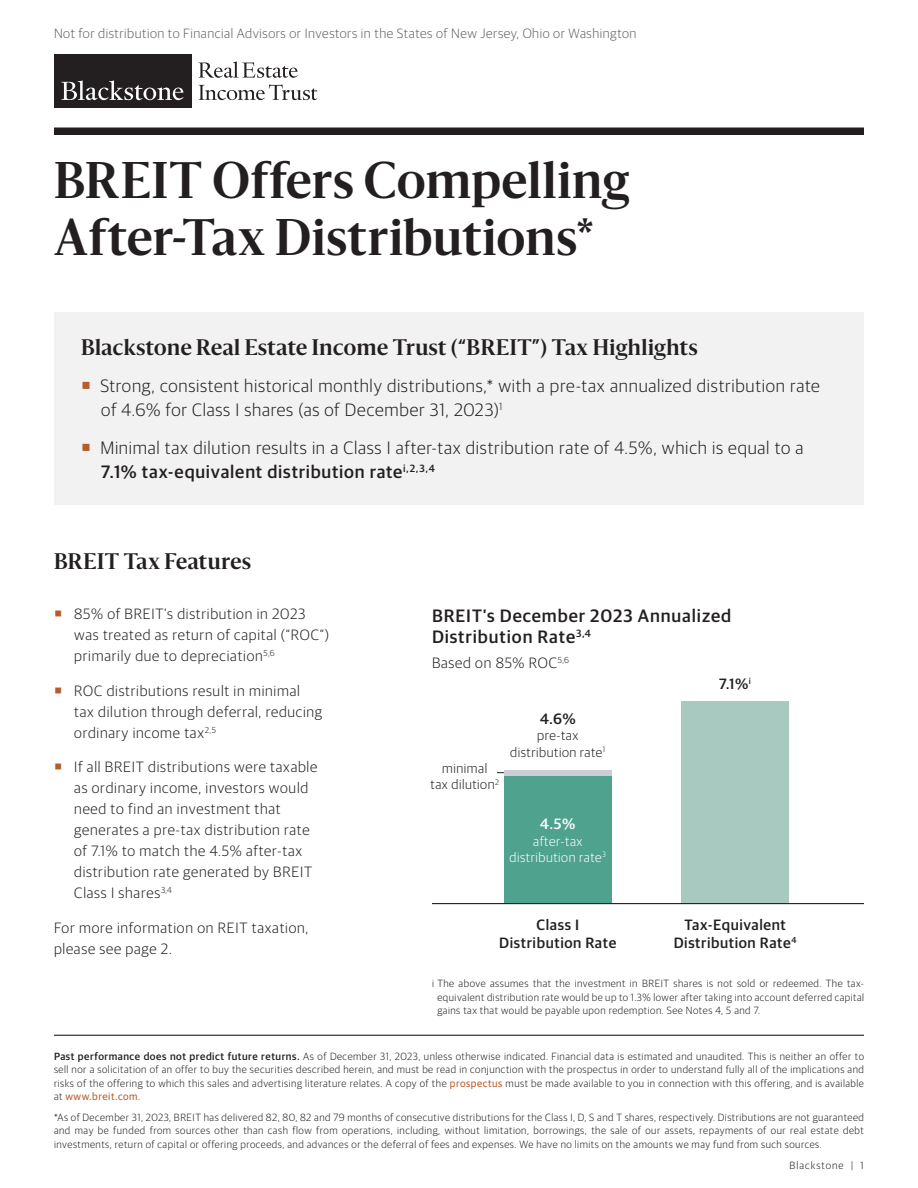
<style>
.page{position:relative;width:918px;height:1188px;background:#fff}
.page>*{position:absolute;margin:0;border:0;box-sizing:border-box;transform-origin:0 0}
.t1{font:600 48px/57px "Sanomat";letter-spacing:.02em;color:#231f20}
.t2{font:600 21px "Sanomat";letter-spacing:.025em;color:#231f20}
.t3{font:300 18px/24px "Guardian Sans";letter-spacing:.04em;color:#231f20}
.t4{font:500 18px/21.6px "Guardian Sans";letter-spacing:.05em;color:#231f20}
.t5{font:300 15px/21px "Guardian Sans";letter-spacing:.05em;color:#231f20}
.t6{font:500 15px/18px "Guardian Sans";letter-spacing:.04em;color:#231f20;text-align:center}
.t7{font:500 15px "Guardian Sans";color:#fff}
.t8{font:300 13.5px "Guardian Sans";letter-spacing:.04em;color:#636366}
.t9{font:300 13.5px/16.2px "Guardian Sans";letter-spacing:.04em;color:#231f20;text-align:center}
.t10{font:300 13.5px/16.2px "Guardian Sans";letter-spacing:.04em;color:#fff;text-align:center}
.t11{font:300 10.5px/13.5px "Guardian Sans";letter-spacing:.05em;color:#231f20;text-align:justify}
.t12{font:300 10.5px "Guardian Sans";letter-spacing:.1em;color:#231f20}
.s1{font-weight:500}
.s2{font-weight:400;color:#b85b2a}
</style>
<div class="page">
<div style="left:54px;top:54px;width:137px;height:54px;background:#231f20"></div>
<svg style="left:61px;top:80px;width:123px;height:20px"></svg>
<svg style="left:198px;top:61px;width:100px;height:17px"></svg>
<svg style="left:199px;top:84px;width:118px;height:16px"></svg>
<div style="left:54px;top:128px;width:810px;height:7px;background:#231f20"></div>
<div style="left:681px;top:702px;width:108px;height:202px;background:#a7c9bf"></div>
<div style="left:504px;top:776px;width:108px;height:128px;background:#4fa28e"></div>
<hr style="left:497px;top:772px;width:30px;height:1px;background:#231f20">
<hr style="left:54px;top:1035px;width:810px;height:1px;background:#231f20">
<div style="left:54px;top:312px;width:810px;height:193px;background:#f2f2f2"></div>
<div style="left:504px;top:770px;width:108px;height:6px;background:#ccced5"></div>
<hr style="left:432px;top:903px;width:432px;height:1px;background:#231f20">
<p class="t8" style="left:54px;top:24px;width:584px">Not for distribution to Financial Advisors or Investors in the States of New Jersey, Ohio or Washington</p>
<h1 class="t1" style="left:54px;top:149px;width:577px">BREIT Offers Compelling<br>After-Tax Distributions*</h1>
<h2 class="t2" style="left:81px;top:331px;width:618px">Blackstone Real Estate Income Trust (“BREIT”) Tax Highlights</h2>
<h3 class="t3" style="left:100px;top:373px;width:721px">Strong, consistent historical monthly distributions,* with a pre-tax annualized distribution rate of 4.6% for Class I shares (as of December 31, 2023)<sup>1</sup></h3>
<h3 class="t3" style="left:100px;top:435px;width:705px">Minimal tax dilution results in a Class I after-tax distribution rate of 4.5%, which is equal to a<br><span class="s1">7.1% tax-equivalent distribution rate</span><sup>i,2,3,4</sup></h3>
<h2 class="t2" style="left:54px;top:546px;width:199px">BREIT Tax Features</h2>
<h3 class="t5" style="left:74px;top:603px;width:256px">85% of BREIT’s distribution in 2023 was treated as return of capital (“ROC”) primarily due to depreciation<sup>5,6</sup></h3>
<h3 class="t5" style="left:74px;top:679px;width:249px">ROC distributions result in minimal tax dilution through deferral, reducing ordinary income tax<sup>2,5</sup></h3>
<p class="t5" style="left:74px;top:756px;width:245px">If all BREIT distributions were taxable as ordinary income, investors would need to find an investment that generates a pre‑tax distribution rate of 7.1% to match the 4.5% after-tax distribution rate generated by BREIT Class I shares<sup>3,4</sup></p>
<h3 class="t5" style="left:54px;top:916px;width:256px">For more information on REIT taxation, please see page 2.</h3>
<h3 class="t4" style="left:432px;top:603px;width:301px">BREIT’s December 2023 Annualized<br>Distribution Rate<sup>3,4</sup></h3>
<h3 class="t5" style="left:432px;top:651px;width:139px">Based on 85% ROC<sup>5,6</sup></h3>
<p class="t9" style="left:430px;top:759px;width:70px">minimal<br>tax dilution<sup>2</sup></p>
<h3 class="t6" style="left:540px;top:709px;width:37px">4.6%</h3>
<p class="t9" style="left:510px;top:727px;width:97px">pre-tax distribution rate<sup>1</sup></p>
<h3 class="t7" style="left:540px;top:813px;width:37px">4.5%</h3>
<p class="t10" style="left:510px;top:832px;width:98px">after-tax distribution rate<sup>3</sup></p>
<h3 class="t6" style="left:719px;top:673px;width:33px">7.1%<sup>i</sup></h3>
<h3 class="t6" style="left:499px;top:914px;width:119px">Class I<br>Distribution Rate</h3>
<h3 class="t6" style="left:674px;top:914px;width:124px">Tax-Equivalent<br>Distribution Rate<sup>4</sup></h3>
<p class="t11" style="left:437px;top:976px;width:428px;text-indent:-5px">i The above assumes that the investment in BREIT shares is not sold or redeemed. The tax&shy;equivalent distribution rate would be up to 1.3% lower after taking into account deferred capital gains tax that would be payable upon redemption. See Notes 4, 5 and 7.</p>
<p class="t11" style="left:54px;top:1049px;width:812px"><span class="s1">Past performance does not predict future returns.</span> As of December 31, 2023, unless otherwise indicated. Financial data is estimated and unaudited. This is neither an offer to sell nor a solicitation of an offer to buy the securities described herein, and must be read in conjunction with the prospectus in order to understand fully all of the implications and risks of the offering to which this sales and advertising literature relates. A copy of the <span class="s2">prospectus</span> must be made available to you in connection with this offering, and is available at <span class="s2">www.breit.com</span>.</p>
<p class="t11" style="left:54px;top:1109px;width:812px">*As of December 31, 2023, BREIT has delivered 82, 80, 82 and 79 months of consecutive distributions for the Class I, D, S and T shares, respectively. Distributions are not guaranteed and may be funded from sources other than cash flow from operations, including, without limitation, borrowings, the sale of our assets, repayments of our real estate debt investments, return of capital or offering proceeds, and advances or the deferral of fees and expenses. We have no limits on the amounts we may fund from such sources.</p>
<p class="t12" style="left:789px;top:1158px;width:76px">Blackstone | 1</p>
</div>
